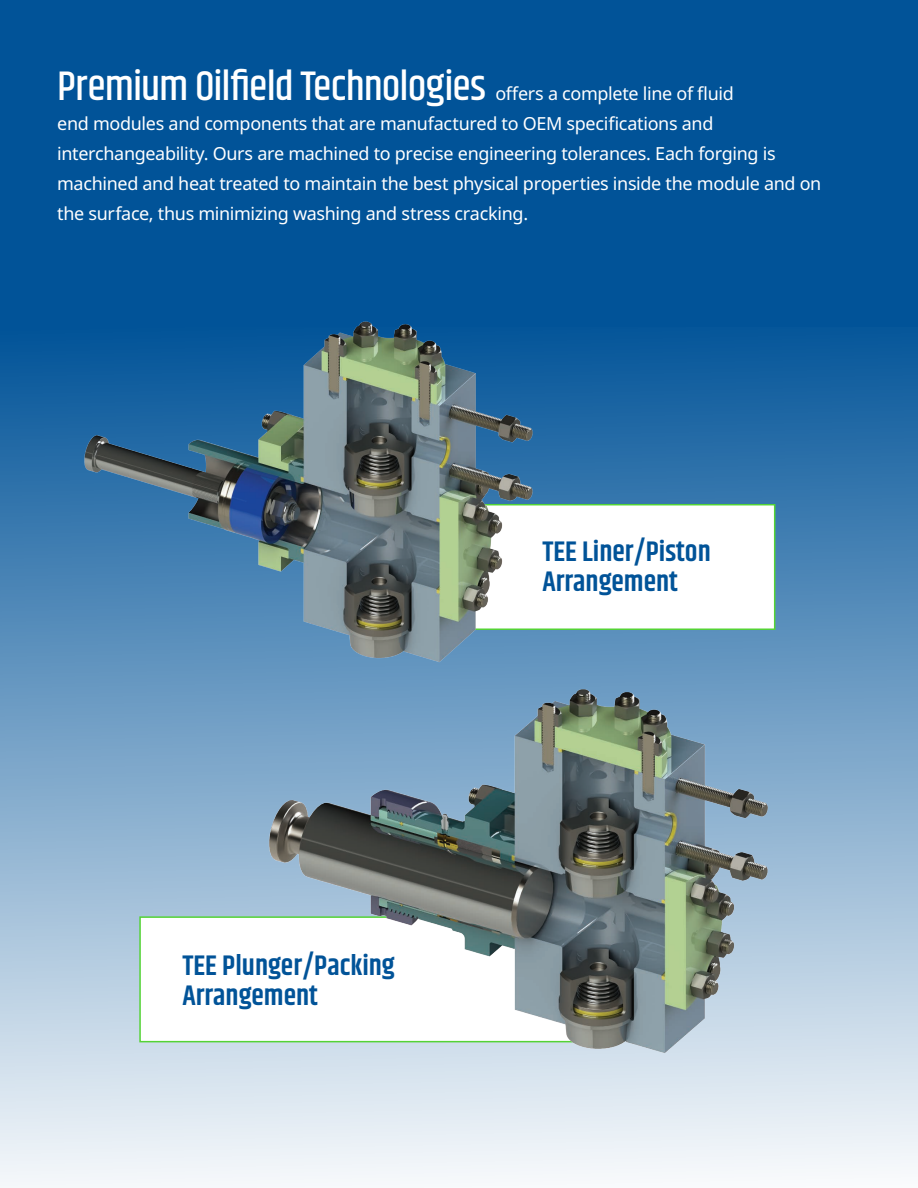
<style>
.page{position:relative;width:918px;height:1188px;background:#fff}
.page>*{position:absolute;margin:0;border:0;box-sizing:border-box;transform-origin:0 0}
.t1{font:500 42px "Khand";letter-spacing:-.025em;color:#fff}
.t2{font:600 28.5px/30px "Khand";color:#015398}
.t3{font:18px/30px "Noto Sans";letter-spacing:-.02em;color:#fff}
</style>
<div class="page">
<div style="left:0;top:0;width:918px;height:327px;background:#015398"></div>
<div style="left:0;top:320px;width:918px;height:868px;background:linear-gradient(to bottom,#025498,#f7f9fb)"></div>
<div style="left:473px;top:504px;width:302px;height:126px;background:#fff;border:2px solid #54d335"></div>
<div style="left:139px;top:916px;width:437px;height:126px;background:#fff;border:2px solid #54d335"></div>
<img style="left:72px;top:320px;width:475px;height:348px">
<img style="left:248px;top:680px;width:540px;height:388px">
<p class="t1" style="left:57px;top:60px;width:430px">Premium Oilfield Technologies</p>
<p class="t3" style="left:57px;top:79px;width:766px;text-indent:438px">offers a complete line of fluid<br>end modules and components that are manufactured to OEM specifications and interchangeability. Ours are machined to precise engineering tolerances. Each forging is machined and heat treated to maintain the best physical properties inside the module and on the surface, thus minimizing washing and stress cracking.</p>
<p class="t2" style="left:182px;top:952px;width:214px">TEE Plunger/Packing<br>Arrangement</p>
<p class="t2" style="left:542px;top:538px;width:170px">TEE Liner/Piston<br>Arrangement</p>
</div>
